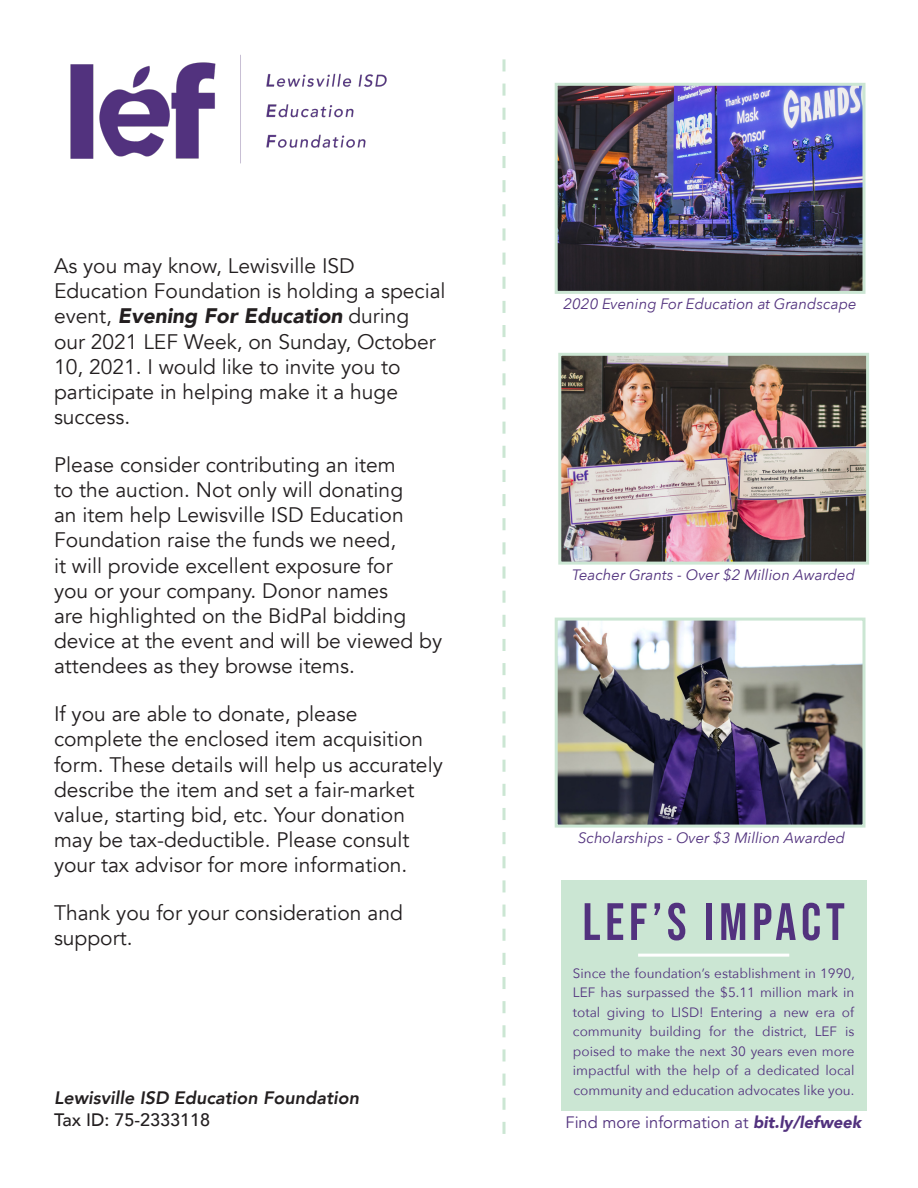
<style>
.page{position:relative;width:918px;height:1188px;background:#fff}
.page>*{position:absolute;margin:0;border:0;box-sizing:border-box;transform-origin:0 0}
.t1{font:52.5px "Bebas Neue";letter-spacing:.09em;color:#52327e}
.t2{font:21px/25.2px "Avenir";color:#231f20}
.t3{font:italic 800 18px "Avenir";color:#231f20}
.t4{font:500 18px "Avenir";color:#231f20}
.t5{font:16.5px "Avenir";color:#52327e}
.t6{font:italic 15px "Avenir Next";color:#52327e}
.t7{font:13.5px/19.5px "Avenir Next";color:#52327e;text-align:justify}
.s1{font-weight:900;font-style:italic}
</style>
<div class="page">
<img style="left:70px;top:54px;width:317px;height:110px">
<img style="left:559px;top:87px;width:303px;height:203px">
<div style="left:555px;top:83px;width:311px;height:211px;border:3px solid #cbe6d3"></div>
<img style="left:562px;top:357px;width:303px;height:204px">
<div style="left:558px;top:353px;width:311px;height:212px;border:3px solid #cbe6d3"></div>
<img style="left:559px;top:622px;width:303px;height:202px">
<div style="left:555px;top:618px;width:311px;height:210px;border:3px solid #cbe6d3"></div>
<svg style="left:502px;top:59px;width:4px;height:1075px"></svg>
<div style="left:561px;top:880px;width:306px;height:230px;background:#cbe6d3"></div>
<hr style="left:638px;top:954px;width:151px;height:3px;background:#fff">
<p class="t2" style="left:54px;top:254px;width:393px">As you may know, Lewisville ISD<br>Education Foundation is holding a special event, <span class="s1">Evening For Education</span> during our 2021 LEF Week, on Sunday, October<br>10, 2021. I would like to invite you to participate in helping make it a huge success.</p>
<p class="t2" style="left:54px;top:452px;width:390px">Please consider contributing an item<br>to the auction. Not only will donating<br>an item help Lewisville ISD Education Foundation raise the funds we need,<br>it will provide excellent exposure for<br>you or your company. Donor names<br>are highlighted on the BidPal bidding device at the event and will be viewed by attendees as they browse items.</p>
<p class="t2" style="left:54px;top:702px;width:390px">If you are able to donate, please complete the enclosed item acquisition form. These details will help us accurately describe the item and set a fair-market value, starting bid, etc. Your donation may be tax-deductible. Please consult your tax advisor for more information.</p>
<p class="t2" style="left:54px;top:901px;width:350px">Thank you for your consideration and support.</p>
<p class="t3" style="left:54px;top:1088px;width:307px">Lewisville ISD Education Foundation</p>
<p class="t4" style="left:54px;top:1104px;width:158px">Tax ID: 75-2333118</p>
<p class="t6" style="left:564px;top:291px;width:295px">2020 Evening For Education at Grandscape</p>
<p class="t6" style="left:572px;top:562px;width:284px">Teacher Grants - Over $2 Million Awarded</p>
<p class="t6" style="left:578px;top:825px;width:269px">Scholarships - Over $3 Million Awarded</p>
<h1 class="t1" style="left:583px;top:892px;width:264px">LEF’s IMPACT</h1>
<p class="t7" style="left:573px;top:963px;width:283px">Since the foundation’s establishment in 1990, LEF has surpassed the $5.11 million mark in total giving to LISD! Entering a new era of community building for the district, LEF is poised to make the next 30 years even more impactful with the help of a dedicated local community and education advocates like you.</p>
<p class="t5" style="left:566px;top:1112px;width:297px">Find more information at <span class="s1">bit.ly/lefweek</span></p>
</div>
